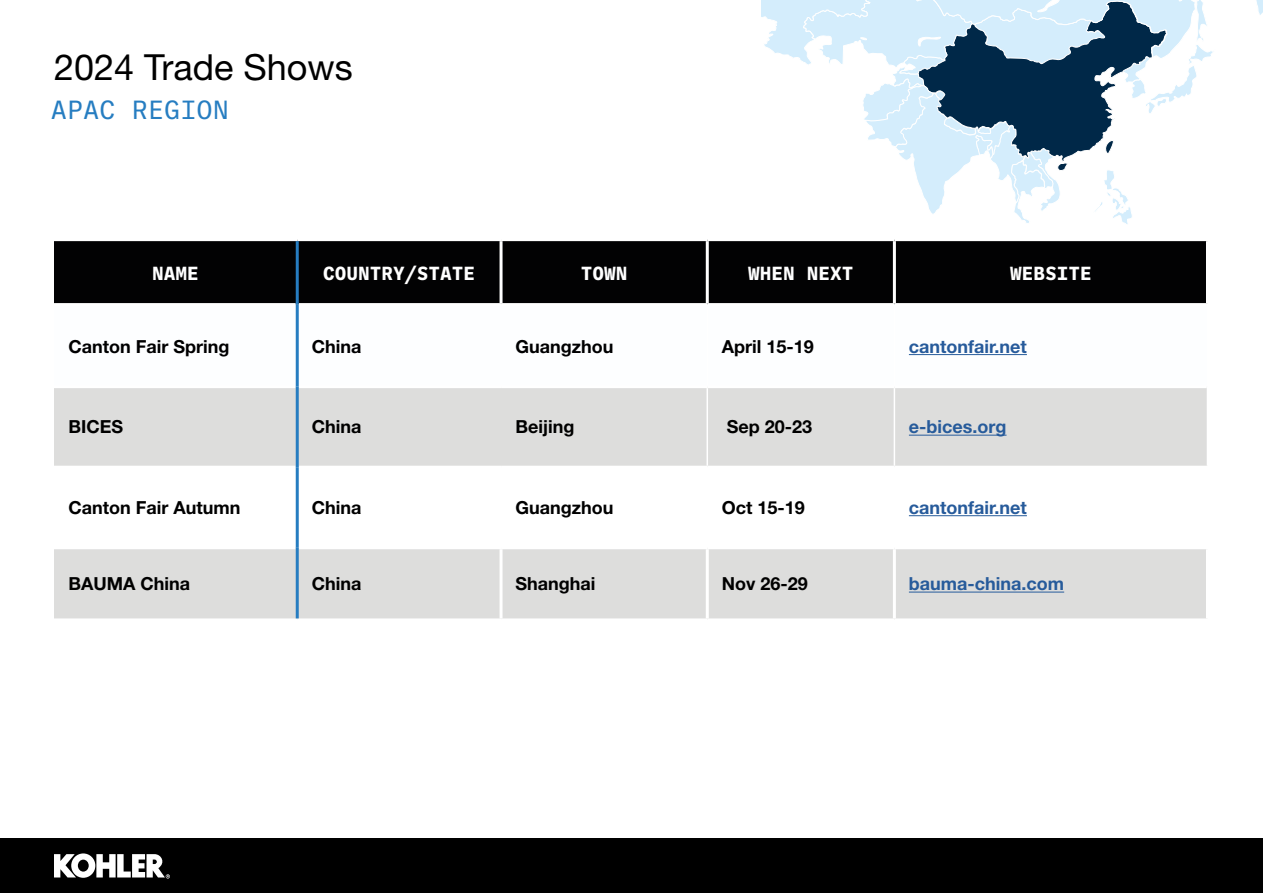
<style>
.page{position:relative;width:1263px;height:893px;background:#fff}
.page>*{position:absolute;margin:0;border:0;box-sizing:border-box;transform-origin:0 0}
.t1{font:36px "Helvetica Neue LT Pro";color:#000}
.t2{font:27px "Ballinger Mono";color:#267dc1}
.t3{font:700 19.5px "Ballinger Mono";color:#fff}
.t4{font:700 18px "Helvetica Neue LT Pro";color:#000}
.t5{font:700 18px "Helvetica Neue LT Pro";color:#275b9b}
</style>
<div class="page">
<svg style="left:761px;top:0;width:502px;height:224px"></svg>
<div style="left:54px;top:241px;width:1152px;height:62px;background:#020203"></div>
<div style="left:54px;top:388px;width:1153px;height:78px;background:#dddddc"></div>
<div style="left:54px;top:548px;width:243px;height:72px;background:#dddddc"></div>
<div style="left:299px;top:549px;width:907px;height:69px;background:#dddddc"></div>
<hr style="left:706px;top:388px;width:2px;height:78px;background:#fff">
<hr style="left:894px;top:388px;width:1px;height:78px;background:#fff">
<hr style="left:499px;top:241px;width:3px;height:62px;background:#fff">
<hr style="left:706px;top:241px;width:3px;height:62px;background:#fff">
<hr style="left:893px;top:241px;width:3px;height:62px;background:#fff">
<hr style="left:54px;top:546px;width:242px;height:3px;background:#fff">
<hr style="left:54px;top:618px;width:243px;height:3px;background:#fff">
<hr style="left:499px;top:549px;width:3px;height:69px;background:#fff">
<hr style="left:706px;top:549px;width:3px;height:69px;background:#fff">
<hr style="left:893px;top:549px;width:3px;height:69px;background:#fff">
<hr style="left:296px;top:305px;width:3px;height:82px;background:#267dc1">
<hr style="left:296px;top:387px;width:3px;height:80px;background:#267dc1">
<hr style="left:296px;top:467px;width:3px;height:81px;background:#267dc1">
<hr style="left:296px;top:548px;width:3px;height:70px;background:#267dc1">
<hr style="left:296px;top:241px;width:3px;height:64px;background:#267dc1">
<hr style="left:909px;top:354px;width:118px;height:1px;background:#275b9b">
<hr style="left:909px;top:435px;width:97px;height:1px;background:#275b9b">
<hr style="left:909px;top:515px;width:118px;height:1px;background:#275b9b">
<hr style="left:909px;top:592px;width:155px;height:1px;background:#275b9b">
<div style="left:0;top:839px;width:1263px;height:54px;background:#000"></div>
<svg style="left:54px;top:853px;width:116px;height:25px"></svg>
<h1 class="t1" style="left:54px;top:45px;width:300px">2024 Trade Shows</h1>
<h2 class="t2" style="left:51px;top:95px;width:180px">APAC REGION</h2>
<p class="t3" style="left:152px;top:262px;width:48px">NAME</p>
<p class="t3" style="left:323px;top:262px;width:154px">COUNTRY/STATE</p>
<p class="t3" style="left:581px;top:262px;width:48px">TOWN</p>
<p class="t3" style="left:748px;top:262px;width:107px">WHEN NEXT</p>
<p class="t3" style="left:1010px;top:262px;width:83px">WEBSITE</p>
<p class="t4" style="left:69px;top:335px;width:163px">Canton Fair Spring</p>
<p class="t4" style="left:312px;top:335px;width:51px">China</p>
<p class="t4" style="left:515px;top:335px;width:100px">Guangzhou</p>
<p class="t4" style="left:722px;top:335px;width:93px">April 15-19</p>
<p class="t5" style="left:909px;top:335px;width:120px">cantonfair.net</p>
<p class="t4" style="left:68px;top:416px;width:56px">BICES</p>
<p class="t4" style="left:312px;top:416px;width:51px">China</p>
<p class="t4" style="left:515px;top:416px;width:60px">Beijing</p>
<p class="t4" style="left:727px;top:416px;width:87px">Sep 20-23</p>
<p class="t5" style="left:909px;top:416px;width:99px">e-bices.org</p>
<p class="t4" style="left:68px;top:496px;width:174px">Canton Fair Autumn</p>
<p class="t4" style="left:312px;top:496px;width:51px">China</p>
<p class="t4" style="left:515px;top:496px;width:100px">Guangzhou</p>
<p class="t4" style="left:722px;top:496px;width:85px">Oct 15-19</p>
<p class="t5" style="left:909px;top:496px;width:120px">cantonfair.net</p>
<p class="t4" style="left:68px;top:572px;width:123px">BAUMA China</p>
<p class="t4" style="left:312px;top:572px;width:51px">China</p>
<p class="t4" style="left:515px;top:572px;width:82px">Shanghai</p>
<p class="t4" style="left:722px;top:572px;width:88px">Nov 26-29</p>
<p class="t5" style="left:909px;top:572px;width:157px">bauma-china.com</p>
</div>
